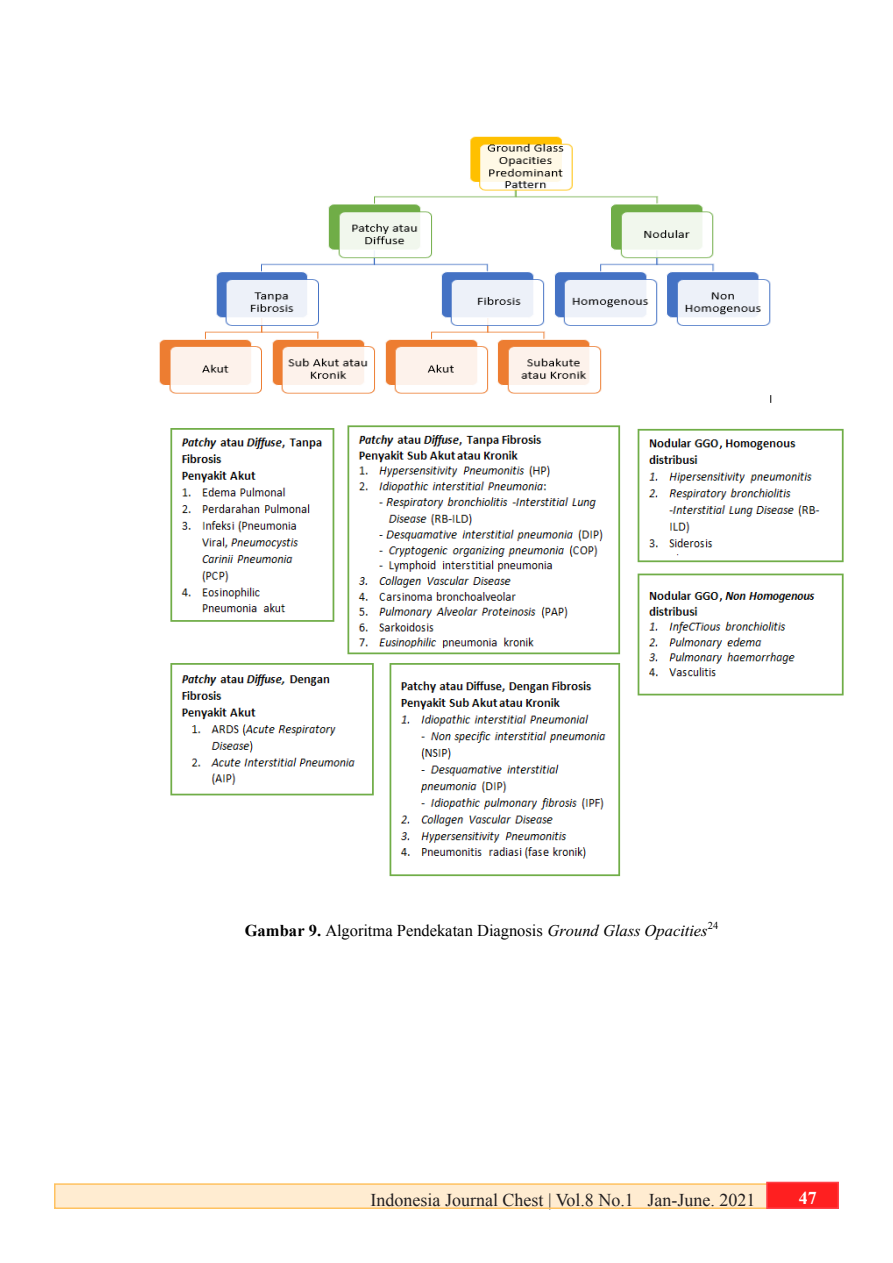
<style>
.page{position:relative;width:893px;height:1263px;background:#fff}
.page>*{position:absolute;margin:0;border:0;box-sizing:border-box;transform-origin:0 0}
.t1{font:18px "Times New Roman";color:#231f20}
.t2{font:700 18px "Times New Roman";color:#fff}
.t3{font:16.5px "Times New Roman";letter-spacing:-.005em;color:#000}
.t4{font:10.5px "Times New Roman";color:#000}
.s1{font-weight:700}
.s2{font-style:italic}
</style>
<div class="page">
<div style="left:55px;top:1184px;width:783px;height:24px;background:#ffecd1"></div>
<div style="left:54px;top:1183px;width:785px;height:26px;border:2px solid #ffc260"></div>
<div style="left:766px;top:1182px;width:73px;height:27px;background:#ff1f20;border:2px solid #ff4047"></div>
<img style="left:170px;top:425px;width:674px;height:452px">
<img style="left:159px;top:136px;width:613px;height:267px">
<p class="t3" style="left:245px;top:920px;width:464px"><span class="s1">Gambar 9.</span> Algoritma Pendekatan Diagnosis <span class="s2">Ground Glass Opacities</span></p>
<p class="t4" style="left:708px;top:918px;width:12px">24</p>
<p class="t1" style="left:370px;top:1188px;width:386px">Indonesia Journal Chest | Vol.8 No.1 Jan-June. 2021</p>
<p class="t2" style="left:799px;top:1185px;width:19px">47</p>
<p class="t2" style="left:789px;top:1187px;width:19px">47</p>
</div>
